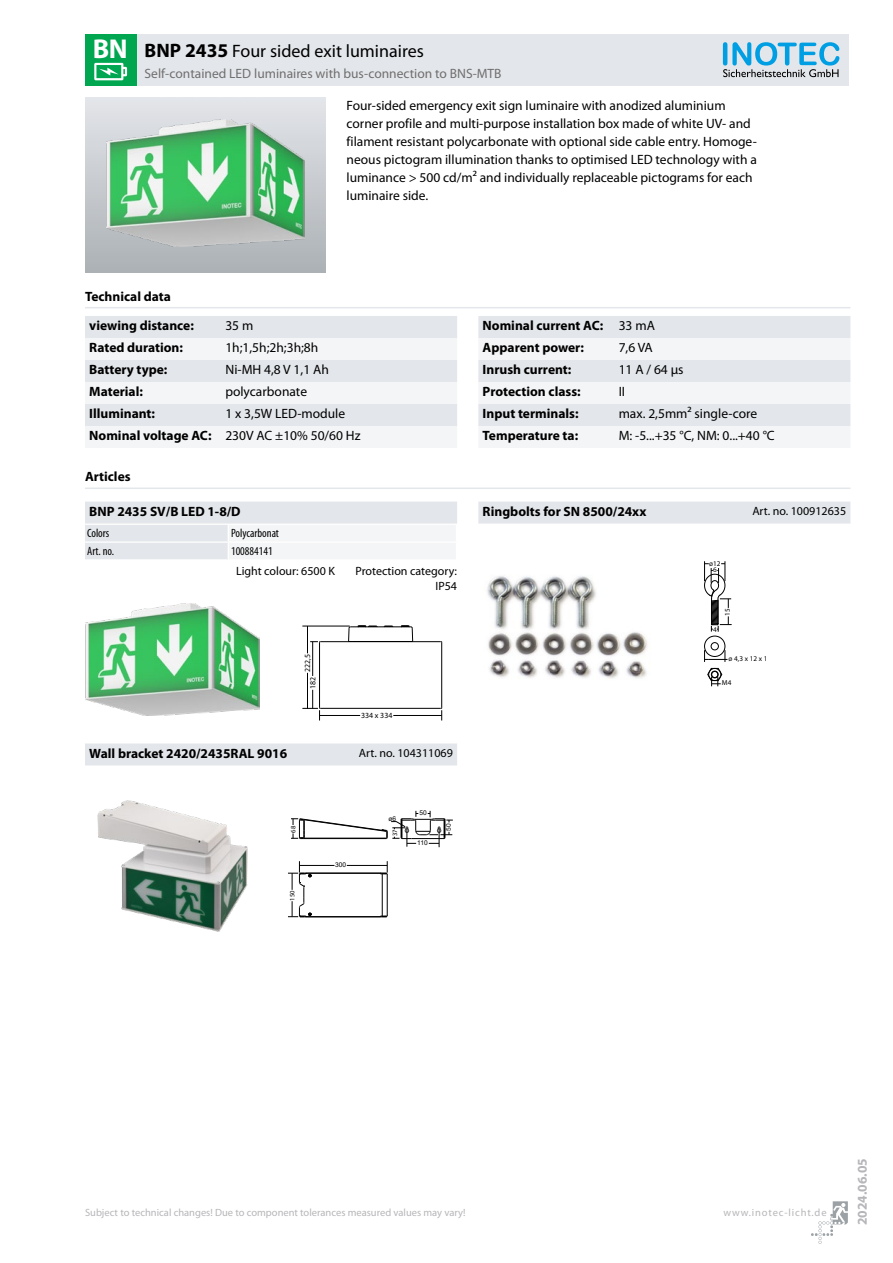
<style>
.page{position:relative;width:893px;height:1263px;background:#fff}
.page>*{position:absolute;margin:0;border:0;box-sizing:border-box;transform-origin:0 0}
.t1{font:700 27.3px "Myriad Pro";color:#fff}
.t2{font:18px "Myriad Pro";color:#000}
.t3{font:13.5px/18px "Myriad Pro";color:#000}
.t4{font:700 13.5px/22px "Myriad Pro";color:#000}
.t5{font:13.5px "Myriad Pro";color:#706f6f}
.t6{font:700 13.5px "Myriad Pro";color:#b6b6ba}
.t7{font:12px/14.4px "Myriad Pro";color:#000;text-align:right}
.t8{font:condensed 12px "Myriad Pro";color:#000}
.t9{font:10.5px "Myriad Pro";color:#b6b6ba}
.t10{font:10.5px "Myriad Pro";letter-spacing:.08em;color:#b6b6ba}
.t11{font:7.95px "Myriad";color:#000}
.t12{font:7.2px "Myriad";color:#000}
.t13{font:6.6px "Arial";color:#000}
.t14{font:6.6px "Myriad Pro";color:#000}
.s1{font-weight:700;font-size:19.5px}
.s2{font-weight:700}
.s3{font-weight:400}
</style>
<div class="page">
<svg style="left:811px;top:1201px;width:37px;height:43px"></svg>
<div style="left:85px;top:98px;width:240px;height:174px;background:linear-gradient(to bottom,#e3e5e9,#acb1b5)"></div>
<img style="left:106px;top:119px;width:198px;height:127px">
<svg style="left:85px;top:316px;width:372px;height:132px"></svg>
<svg style="left:478px;top:316px;width:372px;height:132px"></svg>
<hr style="left:85px;top:307px;width:765px;height:1px;background:#e3e6ea">
<hr style="left:85px;top:487px;width:765px;height:2px;background:#e3e6ea">
<svg style="left:85px;top:502px;width:372px;height:57px"></svg>
<img style="left:85px;top:603px;width:174px;height:112px">
<hr style="left:302px;top:626px;width:48px;height:1px;background:#000">
<hr style="left:307px;top:673px;width:1px;height:36px;background:#000">
<hr style="left:393px;top:715px;width:49px;height:1px;background:#000">
<hr style="left:312px;top:642px;width:1px;height:34px;background:#000">
<hr style="left:320px;top:715px;width:40px;height:1px;background:#000">
<hr style="left:319px;top:643px;width:1px;height:64px;background:#000">
<hr style="left:441px;top:643px;width:1px;height:64px;background:#000">
<hr style="left:321px;top:641px;width:120px;height:1px;background:#000">
<svg style="left:307px;top:626px;width:14px;height:27px"></svg>
<hr style="left:353px;top:627px;width:55px;height:1px;background:#000">
<svg style="left:348px;top:625px;width:46px;height:17px"></svg>
<svg style="left:400px;top:625px;width:13px;height:16px"></svg>
<hr style="left:321px;top:708px;width:120px;height:1px;background:#000">
<svg style="left:441px;top:707px;width:1px;height:13px"></svg>
<svg style="left:302px;top:690px;width:19px;height:30px"></svg>
<div style="left:478px;top:502px;width:372px;height:22px;background:#e3e6ea"></div>
<img style="left:487px;top:576px;width:160px;height:103px">
<div style="left:704px;top:636px;width:21px;height:21px;border:1px solid #000;border-radius:50%"></div>
<div style="left:711px;top:642px;width:7px;height:8px;border:1px solid #000;border-radius:50%"></div>
<svg style="left:704px;top:650px;width:23px;height:12px"></svg>
<svg style="left:704px;top:561px;width:28px;height:71px"></svg>
<svg style="left:707px;top:668px;width:15px;height:18px"></svg>
<div style="left:85px;top:743px;width:372px;height:22px;background:#e3e6ea"></div>
<img style="left:97px;top:800px;width:151px;height:132px">
<hr style="left:347px;top:865px;width:40px;height:1px;background:#000">
<hr style="left:299px;top:865px;width:35px;height:1px;background:#000">
<hr style="left:387px;top:874px;width:1px;height:42px;background:#000">
<hr style="left:306px;top:917px;width:74px;height:1px;background:#000">
<hr style="left:382px;top:874px;width:1px;height:42px;background:#000">
<hr style="left:306px;top:916px;width:74px;height:1px;background:#000">
<hr style="left:306px;top:873px;width:74px;height:1px;background:#000">
<svg style="left:380px;top:861px;width:8px;height:14px"></svg>
<svg style="left:380px;top:916px;width:8px;height:2px"></svg>
<svg style="left:288px;top:861px;width:24px;height:57px"></svg>
<svg style="left:291px;top:811px;width:162px;height:36px"></svg>
<div style="left:136px;top:34px;width:712px;height:51px;background:#e3e6ea"></div>
<div style="left:85px;top:34px;width:51px;height:51px;background:#00a650"></div>
<svg style="left:94px;top:63px;width:33px;height:17px"></svg>
<svg style="left:723px;top:42px;width:116px;height:35px"></svg>
<h1 class="t1" style="left:93px;top:31px;width:36px">BN</h1>
<h2 class="t2" style="left:145px;top:40px;width:281px"><span class="s1">BNP 2435</span> Four sided exit luminaires</h2>
<p class="t5" style="left:145px;top:65px;width:359px">Self-contained LED luminaires with bus-connection to BNS-MTB</p>
<p class="t3" style="left:347px;top:96px;width:412px">Four-sided emergency exit sign luminaire with anodized aluminium corner profile and multi-purpose installation box made of white UV- and filament resistant polycarbonate with optional side cable entry. Homoge&shy;neous pictogram illumination thanks to optimised LED technology with a luminance &gt; 500 cd/m² and individually replaceable pictograms for each luminaire side.</p>
<p class="t4" style="left:85px;top:285px;width:87px">Technical data</p>
<p class="t4" style="left:89px;top:314px;width:106px">viewing distance:</p>
<p class="t3" style="left:225px;top:317px;width:29px">35 m</p>
<p class="t4" style="left:89px;top:336px;width:95px">Rated duration:</p>
<p class="t3" style="left:225px;top:339px;width:94px">1h;1,5h;2h;3h;8h</p>
<p class="t4" style="left:89px;top:358px;width:80px">Battery type:</p>
<p class="t3" style="left:225px;top:361px;width:105px">Ni-MH 4,8 V 1,1 Ah</p>
<p class="t4" style="left:89px;top:380px;width:55px">Material:</p>
<p class="t3" style="left:225px;top:383px;width:83px">polycarbonate</p>
<p class="t4" style="left:89px;top:402px;width:67px">Illuminant:</p>
<p class="t3" style="left:89px;top:403px;width:273px;line-height:22px;text-indent:136px">1 x 3,5W LED-module<br><span class="s2">Nominal voltage AC:</span> 230V AC ±10% 50/60 Hz</p>
<p class="t4" style="left:85px;top:465px;width:47px">Articles</p>
<p class="t4" style="left:89px;top:500px;width:153px">BNP 2435 SV/B LED 1-8/D</p>
<p class="t8" style="left:87px;top:526px;width:24px">Colors</p>
<p class="t8" style="left:231px;top:526px;width:49px">Polycarbonat</p>
<p class="t8" style="left:87px;top:544px;width:28px">Art. no.</p>
<p class="t8" style="left:231px;top:544px;width:43px">100884141</p>
<p class="t7" style="left:236px;top:564px;width:100px">Light colour: 6500 K</p>
<p class="t7" style="left:356px;top:564px;width:103px">Protection category:<br>IP54</p>
<p class="t11" style="left:304px;top:672px;width:19px;rotate:-90deg">222,5</p>
<p class="t11" style="left:309px;top:689px;width:14px;rotate:-90deg">182</p>
<p class="t11" style="left:361px;top:711px;width:33px">334 x 334</p>
<p class="t4" style="left:89px;top:742px;width:199px">Wall bracket 2420/2435RAL 9016</p>
<p class="t7" style="left:359px;top:745px;width:95px">Art. no. 104311069</p>
<p class="t14" style="left:289px;top:832px;width:8px;rotate:-90deg">68</p>
<p class="t14" style="left:288px;top:901px;width:12px;rotate:-90deg">150</p>
<p class="t13" style="left:335px;top:860px;width:13px">300</p>
<p class="t13" style="left:388px;top:814px;width:9px">ø6</p>
<p class="t14" style="left:391px;top:836px;width:8px;rotate:-90deg">37</p>
<p class="t13" style="left:419px;top:808px;width:9px">50</p>
<p class="t13" style="left:417px;top:838px;width:12px">110</p>
<p class="t13" style="left:444px;top:831px;width:9px;rotate:-90deg">50</p>
<p class="t4" style="left:483px;top:314px;width:174px">Nominal current AC: <span class="s3">33 mA<br></span>Apparent power:</p>
<p class="t3" style="left:619px;top:339px;width:36px">7,6 VA</p>
<p class="t4" style="left:483px;top:358px;width:90px">Inrush current:</p>
<p class="t3" style="left:619px;top:361px;width:66px">11 A / 64 µs</p>
<p class="t4" style="left:483px;top:380px;width:100px">Protection class:</p>
<p class="t3" style="left:619px;top:383px;width:8px">II</p>
<p class="t4" style="left:483px;top:402px;width:97px">Input terminals:</p>
<p class="t3" style="left:619px;top:405px;width:140px">max. 2,5mm² single-core</p>
<p class="t4" style="left:483px;top:424px;width:97px">Temperature ta:</p>
<p class="t3" style="left:619px;top:427px;width:158px">M: -5...+35 °C, NM: 0...+40 °C</p>
<p class="t4" style="left:483px;top:500px;width:165px">Ringbolts for SN 8500/24xx</p>
<p class="t7" style="left:752px;top:503px;width:95px">Art. no. 100912635</p>
<p class="t12" style="left:709px;top:560px;width:13px">ø12</p>
<p class="t12" style="left:713px;top:566px;width:5px">6</p>
<p class="t12" style="left:713px;top:626px;width:5px">4</p>
<p class="t12" style="left:724px;top:616px;width:9px;rotate:-90deg">15</p>
<p class="t12" style="left:729px;top:655px;width:40px">ø 4,3 x 12 x 1</p>
<p class="t12" style="left:722px;top:679px;width:11px">M4</p>
<p class="t9" style="left:85px;top:1205px;width:382px">Subject to technical changes! Due to component tolerances measured values may vary!</p>
<p class="t10" style="left:723px;top:1205px;width:105px">www.inotec-licht.de</p>
<p class="t6" style="left:854px;top:1225px;width:68px;rotate:-90deg">2024.06.05</p>
</div>
